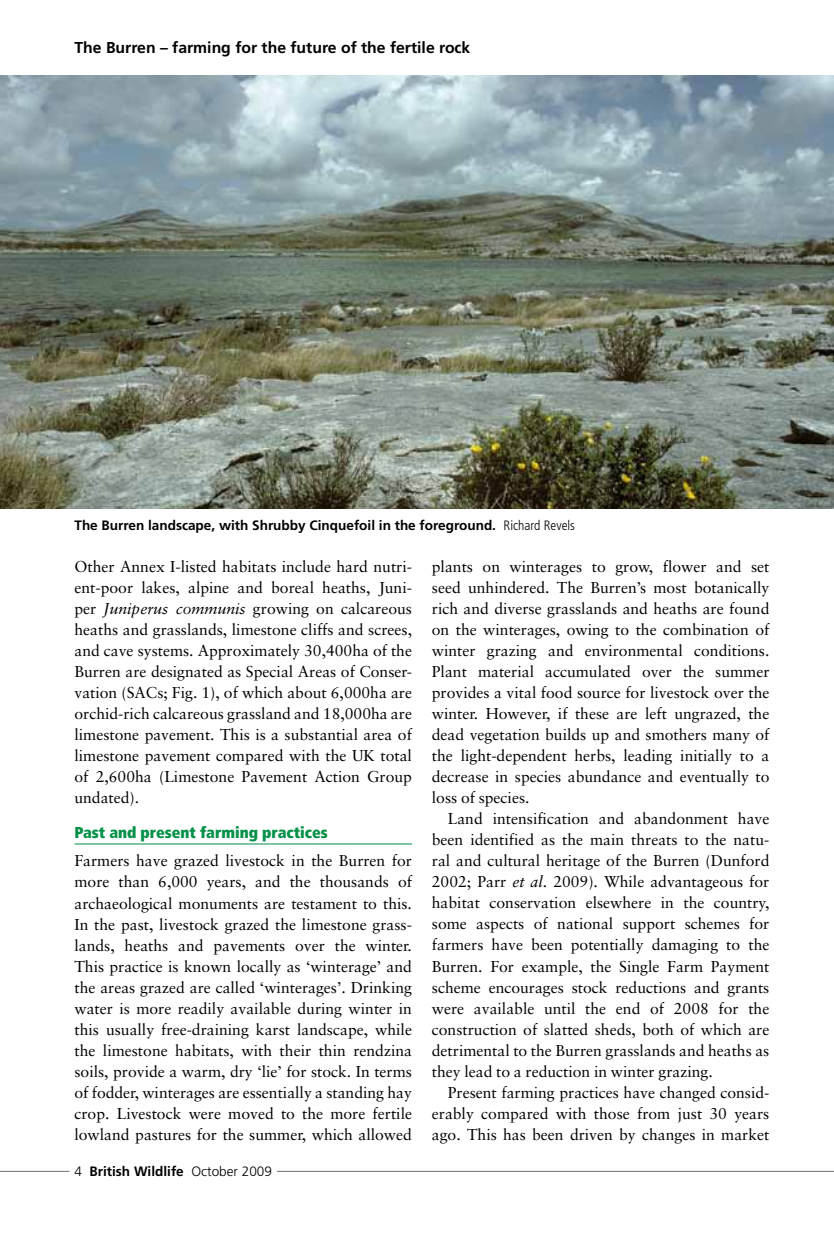
<style>
.page{position:relative;width:834px;height:1241px;background:#fff}
.page>*{position:absolute;margin:0;border:0;box-sizing:border-box;transform-origin:0 0}
.t1{font:15.75px/21px "Sabon";color:#000;text-align:justify}
.t2{font:700 15.75px "Frutiger";color:#000}
.t3{font:900 condensed 15.75px "Frutiger";color:#009148}
.t4{font:700 13.65px "Frutiger";color:#000}
.s1{font-weight:300;font-stretch:condensed}
.s2{font-style:italic}
.s3{font-weight:300}
</style>
<div class="page">
<hr style="left:0;top:1170px;width:833px;height:1px;background:#707172">
<div style="left:69px;top:1167px;width:208px;height:7px;background:#fff"></div>
<hr style="left:74px;top:843px;width:338px;height:1px;background:#009148">
<img style="left:0;top:76px;width:833px;height:432px">
<p class="t2" style="left:74px;top:38px;width:397px">The Burren – farming for the future of the fertile rock</p>
<p class="t4" style="left:74px;top:517px;width:502px">The Burren landscape, with Shrubby Cinquefoil in the foreground. <span class="s1">Richard Revels</span></p>
<p class="t1" style="left:74px;top:556px;width:339px">Other Annex I-listed habitats include hard nutri&shy;ent-poor lakes, alpine and boreal heaths, Juni&shy;per <span class="s2">Juniperus communis</span> growing on calcareous heaths and grasslands, limestone cliffs and screes, and cave systems. Approximately 30,400ha of the Burren are designated as Special Areas of Conser&shy;vation (SACs; Fig. 1), of which about 6,000ha are orchid-rich calcareous grassland and 18,000ha are limestone pavement. This is a substantial area of limestone pavement compared with the UK total of 2,600ha (Limestone Pavement Action Group undated).</p>
<p class="t3" style="left:74px;top:822px;width:255px">Past and present farming practices</p>
<p class="t1" style="left:74px;top:850px;width:339px">Farmers have grazed livestock in the Burren for more than 6,000 years, and the thousands of archaeological monuments are testament to this.<br>In the past, livestock grazed the limestone grass&shy;lands, heaths and pavements over the winter.<br>This practice is known locally as ‘winterage’ and the areas grazed are called ‘winterages’. Drinking water is more readily available during winter in this usually free-draining karst landscape, while the limestone habitats, with their thin rendzina soils, provide a warm, dry ‘lie’ for stock. In terms of fodder, winterages are essentially a standing hay crop. Livestock were moved to the more fertile lowland pastures for the summer, which allowed</p>
<p class="t4" style="left:74px;top:1162px;width:199px"><span class="s3">4</span> British Wildlife <span class="s3">October 2009</span></p>
<p class="t1" style="left:432px;top:556px;width:339px">plants on winterages to grow, flower and set seed unhindered. The Burren’s most botanically rich and diverse grasslands and heaths are found on the winterages, owing to the combination of winter grazing and environmental conditions.<br>Plant material accumulated over the summer provides a vital food source for livestock over the winter. However, if these are left ungrazed, the dead vegetation builds up and smothers many of the light-dependent herbs, leading initially to a decrease in species abundance and eventually to loss of species.</p>
<p class="t1" style="left:432px;top:808px;width:339px;text-indent:16px">Land intensification and abandonment have been identified as the main threats to the natu&shy;ral and cultural heritage of the Burren (Dunford 2002; Parr <span class="s2">et al</span>. 2009). While advantageous for habitat conservation elsewhere in the country, some aspects of national support schemes for farmers have been potentially damaging to the Burren. For example, the Single Farm Payment scheme encourages stock reductions and grants were available until the end of 2008 for the construction of slatted sheds, both of which are detrimental to the Burren grasslands and heaths as they lead to a reduction in winter grazing.</p>
<p class="t1" style="left:432px;top:1081px;width:339px;text-indent:16px">Present farming practices have changed consid&shy;erably compared with those from just 30 years ago. This has been driven by changes in market</p>
</div>
